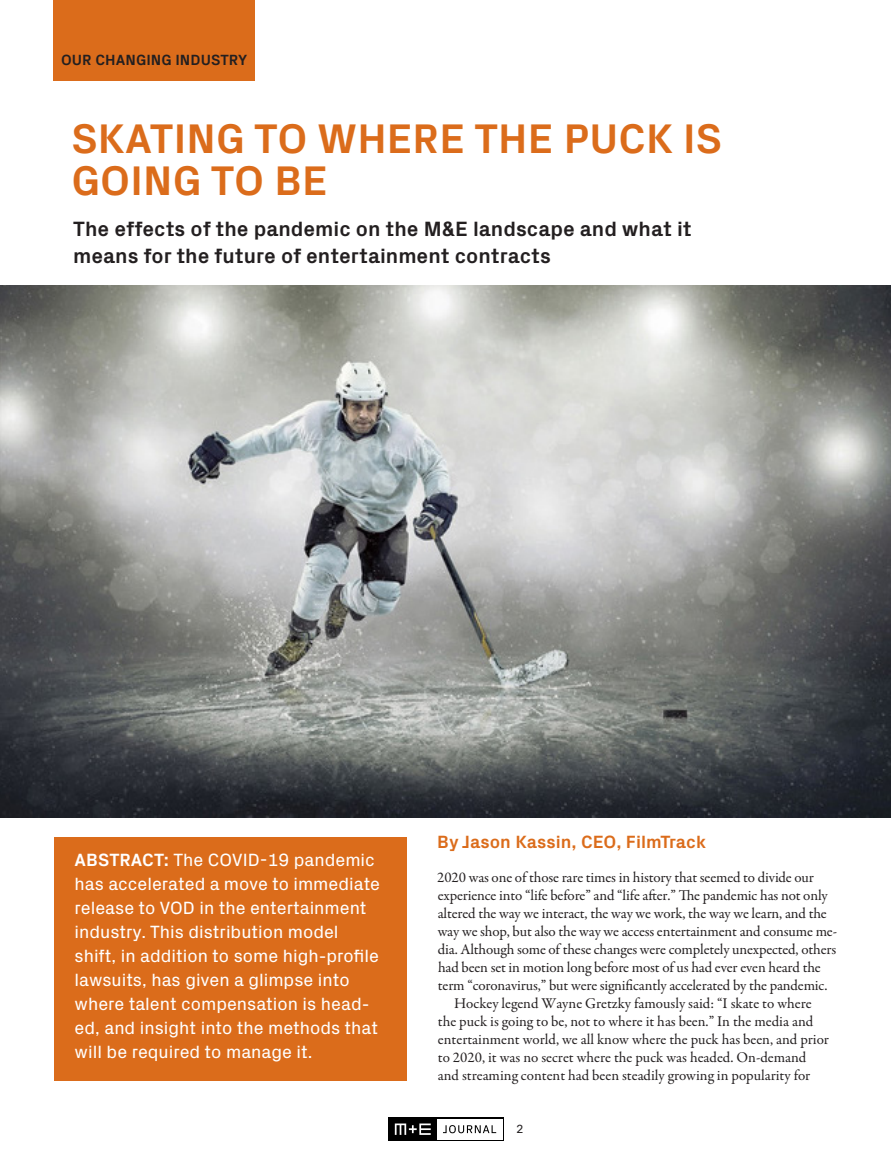
<style>
.page{position:relative;width:891px;height:1161px;background:#fff}
.page>*{position:absolute;margin:0;border:0;box-sizing:border-box;transform-origin:0 0}
.t1{font:700 42px/42px "Px Grotesk";letter-spacing:.005em;color:#db6c1b}
.t2{font:700 21px/27px "Px Grotesk";color:#231f20}
.t3{font:18px/24px "Px Grotesk";color:#fff}
.t4{font:700 18px "Px Grotesk";color:#db6c1b}
.t5{font:15px/18px "Garamond Premr Pro";letter-spacing:-.01em;color:#231f20}
.t6{font:700 15px "Px Grotesk";letter-spacing:.005em;color:#231f20}
.t7{font:12px "Px Grotesk";color:#231f20}
.s1{font-weight:700}
</style>
<div class="page">
<svg style="left:389px;top:1117px;width:115px;height:24px"></svg>
<div style="left:437px;top:1119px;width:65px;height:20px;background:#fff"></div>
<svg style="left:443px;top:1125px;width:53px;height:8px"></svg>
<svg style="left:395px;top:1124px;width:36px;height:11px"></svg>
<div style="left:53px;top:0;width:202px;height:81px;background:#db6c1b"></div>
<img style="left:0;top:286px;width:891px;height:531px">
<div style="left:54px;top:837px;width:353px;height:244px;background:#db6c1b"></div>
<p class="t6" style="left:61px;top:49px;width:188px">OUR CHANGING INDUSTRY</p>
<p class="t1" style="left:71px;top:115px;width:652px">SKATING TO WHERE THE PUCK IS<br>GOING TO BE</p>
<p class="t2" style="left:73px;top:214px;width:620px">The effects of the pandemic on the M&amp;E landscape and what it means for the future of entertainment contracts</p>
<p class="t3" style="left:75px;top:847px;width:307px"><span class="s1">ABSTRACT:</span> The COVID-19 pandemic has accelerated a move to immediate release to VOD in the entertainment industry. This distribution model shift, in addition to some high-profile lawsuits, has given a glimpse into where talent compensation is head&shy;ed, and insight into the methods that will be required to manage it.</p>
<p class="t4" style="left:437px;top:829px;width:270px">By Jason Kassin, CEO, FilmTrack</p>
<p class="t5" style="left:437px;top:869px;width:401px">2020 was one of those rare times in history that seemed to divide our experience into “life before” and “life after.” The pandemic has not only altered the way we interact, the way we work, the way we learn, and the way we shop, but also the way we access entertainment and consume me&shy;dia. Although some of these changes were completely unexpected, others had been set in motion long before most of us had ever even heard the term “coronavirus,” but were significantly accelerated by the pandemic.</p>
<p class="t5" style="left:438px;top:995px;width:393px;text-indent:16px">Hockey legend Wayne Gretzky famously said: “I skate to where the puck is going to be, not to where it has been.” In the media and entertainment world, we all know where the puck has been, and prior to 2020, it was no secret where the puck was headed. On-demand and streaming content had been steadily growing in popularity for</p>
<p class="t7" style="left:517px;top:1120px;width:8px">2</p>
</div>
